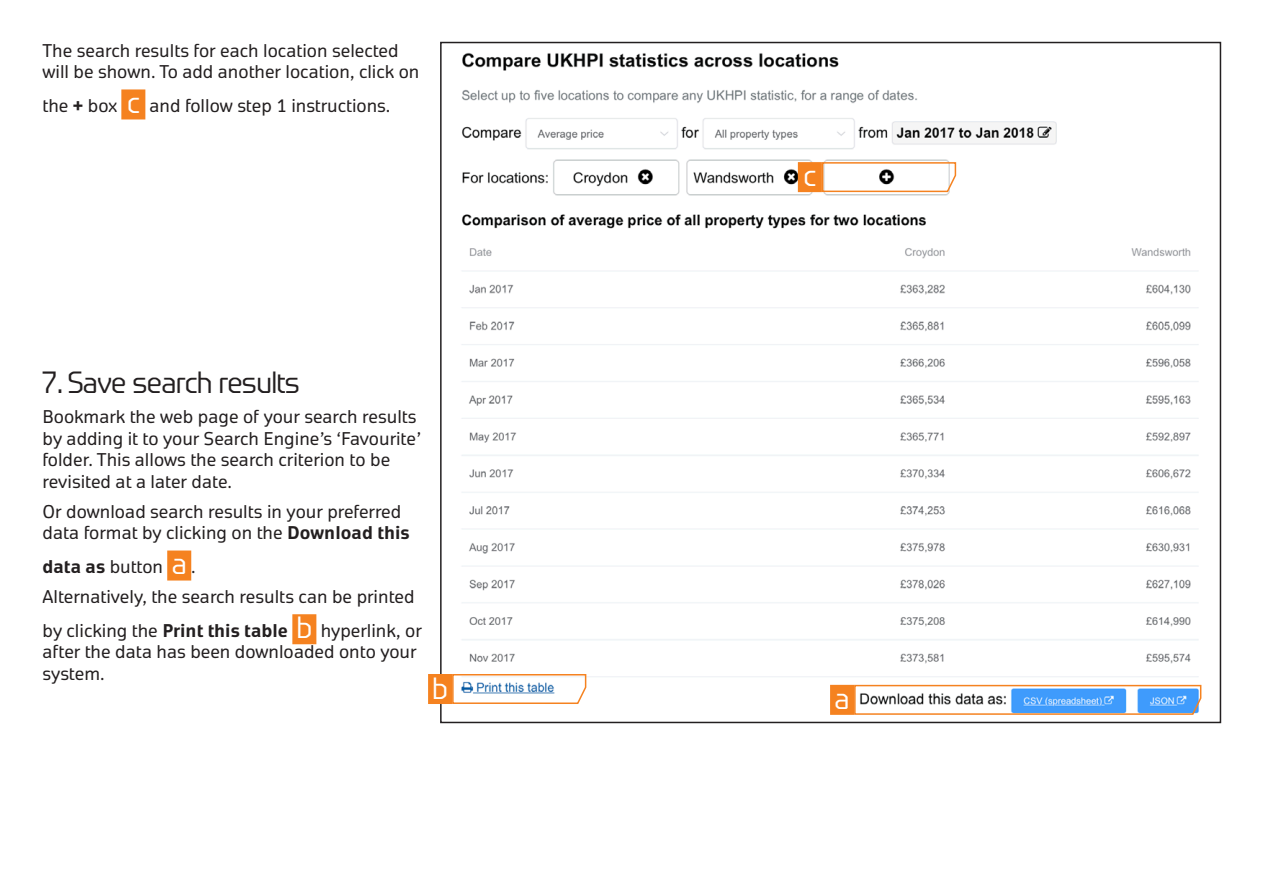
<style>
.page{position:relative;width:1263px;height:893px;background:#fff}
.page>*{position:absolute;margin:0;border:0;box-sizing:border-box;transform-origin:0 0}
.t1{font:30px "Geo Headline";color:#231f20}
.t2{font:30px "Geo Headline";color:#fff}
.t3{font:18px/21.6px "Geo";color:#231f20}
.t4{font:700 18px "Geo";color:#231f20}
.s1{font-weight:700}
.s2{font-weight:400}
</style>
<div class="page">
<img style="left:462px;top:52px;width:737px;height:633px">
<div style="left:121px;top:89px;width:24px;height:30px;background:#f58220"></div>
<div style="left:167px;top:550px;width:24px;height:30px;background:#f58220"></div>
<div style="left:292px;top:614px;width:24px;height:30px;background:#f58220"></div>
<svg style="left:821px;top:161px;width:136px;height:32px"></svg>
<div style="left:798px;top:162px;width:24px;height:30px;background:#f58220"></div>
<svg style="left:853px;top:684px;width:349px;height:31px"></svg>
<div style="left:830px;top:685px;width:24px;height:30px;background:#f58220"></div>
<svg style="left:452px;top:673px;width:135px;height:31px"></svg>
<div style="left:428px;top:674px;width:24px;height:30px;background:#f58220"></div>
<p class="t3" style="left:43px;top:40px;width:378px">The search results for each location selected will be shown. To add another location, click on</p>
<p class="t3" style="left:43px;top:95px;width:76px">the <span class="s1">+</span> box</p>
<p class="t2" style="left:127px;top:86px;width:13px">c</p>
<p class="t3" style="left:149px;top:95px;width:242px">and follow step 1 instructions.</p>
<p class="t1" style="left:43px;top:366px;width:259px">7. Save search results</p>
<p class="t3" style="left:43px;top:406px;width:380px">Bookmark the web page of your search results by adding it to your Search Engine’s ‘Favourite’ folder. This allows the search criterion to be revisited at a later date.</p>
<p class="t3" style="left:43px;top:501px;width:369px">Or download search results in your preferred data format by clicking on the <span class="s1">Download this</span></p>
<p class="t4" style="left:43px;top:557px;width:122px">data as <span class="s2">button</span></p>
<p class="t2" style="left:172px;top:547px;width:16px">a</p>
<p class="t3" style="left:191px;top:556px;width:6px">.</p>
<p class="t3" style="left:43px;top:580px;width:374px;line-height:33.6px">Alternatively, the search results can be printed by clicking the <span class="s1">Print this table</span></p>
<p class="t2" style="left:297px;top:611px;width:17px">b</p>
<p class="t3" style="left:43px;top:620px;width:381px;text-indent:278px">hyperlink, or after the data has been downloaded onto your system.</p>
<p class="t2" style="left:432px;top:672px;width:17px">b</p>
<p class="t2" style="left:804px;top:159px;width:13px">c</p>
<p class="t2" style="left:835px;top:682px;width:16px">a</p>
</div>
